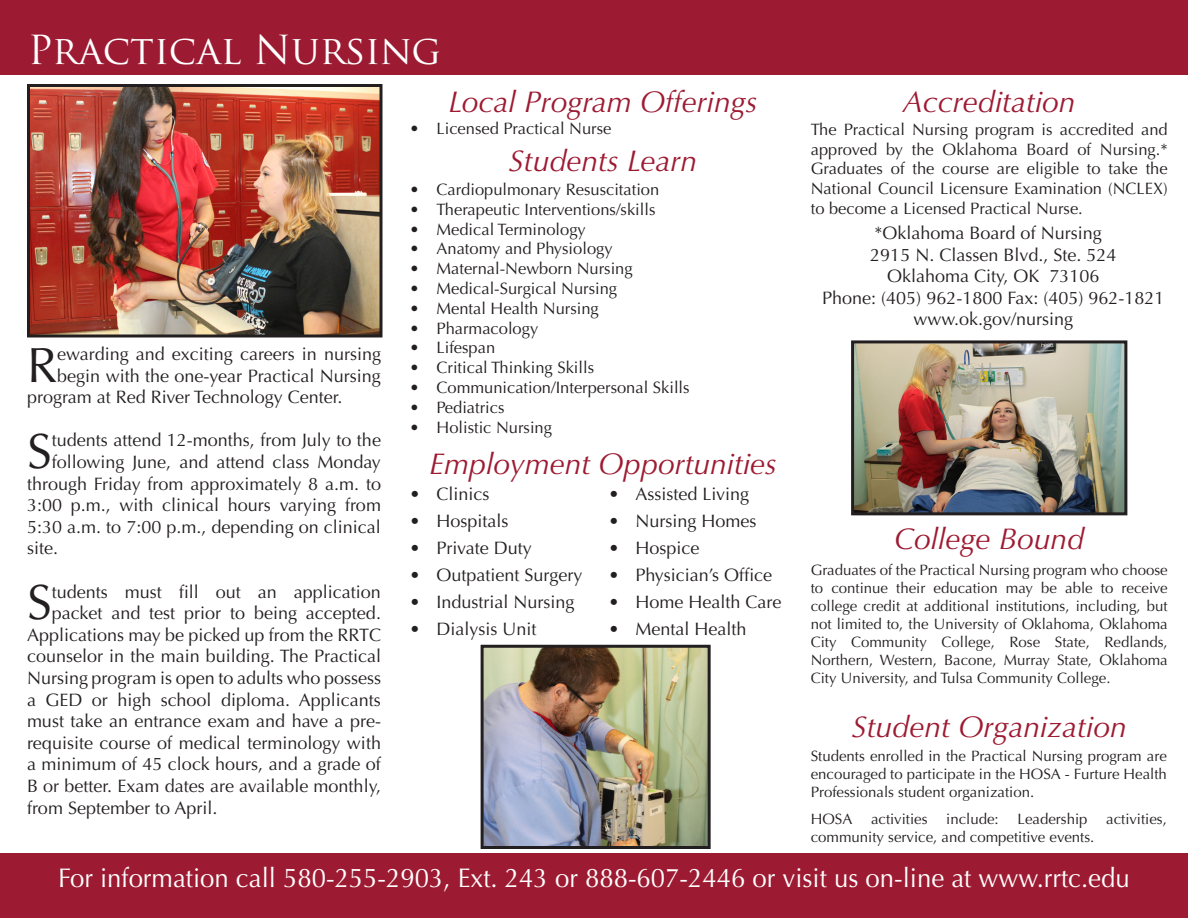
<style>
.page{position:relative;width:1188px;height:918px;background:#fff}
.page>*{position:absolute;margin:0;border:0;box-sizing:border-box;transform-origin:0 0}
.t1{font:49.5px "Optima";color:#231f20}
.t2{font:39px "Trajan Pro";letter-spacing:-.005em;color:#fff}
.t3{font:italic 30px "Optima";color:#9d1b32}
.t4{font:27px "Optima";color:#fff;scale:.95 1}
.t5{font:18px "Optima";color:#231f20}
.t6{font:16.5px/19.8px "Optima";color:#231f20;text-align:justify}
.t7{font:15px/18px "Optima";color:#231f20;text-align:justify}
</style>
<div class="page">
<div style="left:0;top:0;width:1188px;height:75px;background:#9d1b32"></div>
<div style="left:0;top:854px;width:1188px;height:64px;background:#9d1b32"></div>
<img style="left:31px;top:88px;width:347px;height:245px">
<div style="left:27px;top:84px;width:355px;height:253px;border:3px solid #231f20"></div>
<img style="left:485px;top:649px;width:222px;height:196px">
<div style="left:481px;top:645px;width:230px;height:204px;border:3px solid #231f20"></div>
<img style="left:855px;top:344px;width:268px;height:167px">
<div style="left:851px;top:340px;width:276px;height:175px;border:3px solid #231f20"></div>
<p class="t2" style="left:28px;top:25px;width:415px">Practical Nursing</p>
<p class="t1" style="left:27px;top:336px;width:32px">R</p>
<p class="t5" style="left:57px;top:343px;width:325px">ewarding and exciting careers in nursing</p>
<p class="t5" style="left:57px;top:365px;width:325px">begin with the one-year Practical Nursing</p>
<p class="t5" style="left:27px;top:387px;width:317px">program at Red River Technology Center.</p>
<p class="t1" style="left:27px;top:422px;width:26px">S</p>
<p class="t5" style="left:52px;top:430px;width:331px">tudents attend 12-months, from July to the</p>
<p class="t5" style="left:52px;top:451px;width:331px">following June, and attend class Monday</p>
<p class="t5" style="left:27px;top:473px;width:356px">through Friday from approximately 8 a.m. to</p>
<p class="t5" style="left:27px;top:495px;width:356px">3:00 p.m., with clinical hours varying from</p>
<p class="t5" style="left:27px;top:516px;width:355px">5:30 a.m. to 7:00 p.m., depending on clinical</p>
<p class="t5" style="left:27px;top:538px;width:33px">site.</p>
<p class="t1" style="left:27px;top:574px;width:26px">S</p>
<p class="t5" style="left:52px;top:581px;width:331px">tudents must fill out an application</p>
<p class="t5" style="left:52px;top:603px;width:331px">packet and test prior to being accepted.</p>
<p class="t5" style="left:27px;top:624px;width:356px">Applications may be picked up from the RRTC</p>
<p class="t5" style="left:27px;top:646px;width:356px">counselor in the main building. The Practical</p>
<p class="t5" style="left:27px;top:667px;width:356px">Nursing program is open to adults who possess</p>
<p class="t5" style="left:27px;top:689px;width:355px">a GED or high school diploma. Applicants</p>
<p class="t5" style="left:27px;top:711px;width:356px">must take an entrance exam and have a pre-</p>
<p class="t5" style="left:27px;top:732px;width:356px">requisite course of medical terminology with</p>
<p class="t5" style="left:27px;top:754px;width:355px">a minimum of 45 clock hours, and a grade of</p>
<p class="t5" style="left:27px;top:775px;width:356px">B or better. Exam dates are available monthly,</p>
<p class="t5" style="left:27px;top:797px;width:192px">from September to April.</p>
<p class="t3" style="left:448px;top:84px;width:311px">Local Program Offerings</p>
<p class="t6" style="left:410px;top:119px;width:203px">• Licensed Practical Nurse</p>
<p class="t3" style="left:509px;top:143px;width:190px">Students Learn</p>
<p class="t6" style="left:410px;top:180px;width:251px">• Cardiopulmonary Resuscitation</p>
<p class="t6" style="left:410px;top:200px;width:247px">• Therapeutic Interventions/skills</p>
<p class="t6" style="left:410px;top:219px;width:178px">• Medical Terminology</p>
<p class="t6" style="left:410px;top:239px;width:205px">• Anatomy and Physiology</p>
<p class="t6" style="left:410px;top:259px;width:225px">• Maternal-Newborn Nursing</p>
<p class="t6" style="left:410px;top:279px;width:209px">• Medical-Surgical Nursing</p>
<p class="t6" style="left:410px;top:299px;width:191px">• Mental Health Nursing</p>
<p class="t6" style="left:410px;top:318px;width:130px">• Pharmacology</p>
<p class="t6" style="left:410px;top:338px;width:87px">• Lifespan</p>
<p class="t6" style="left:410px;top:358px;width:186px">• Critical Thinking Skills</p>
<p class="t6" style="left:410px;top:378px;width:282px">• Communication/Interpersonal Skills</p>
<p class="t6" style="left:410px;top:398px;width:97px">• Pediatrics</p>
<p class="t6" style="left:410px;top:417px;width:144px">• Holistic Nursing</p>
<p class="t3" style="left:429px;top:446px;width:350px">Employment Opportunities</p>
<p class="t5" style="left:410px;top:484px;width:82px">• Clinics</p>
<p class="t5" style="left:410px;top:511px;width:101px">• Hospitals</p>
<p class="t5" style="left:410px;top:538px;width:124px">• Private Duty</p>
<p class="t5" style="left:410px;top:565px;width:175px">• Outpatient Surgery</p>
<p class="t5" style="left:410px;top:592px;width:167px">• Industrial Nursing</p>
<p class="t5" style="left:410px;top:619px;width:129px">• Dialysis Unit</p>
<p class="t5" style="left:608px;top:484px;width:142px">• Assisted Living</p>
<p class="t5" style="left:608px;top:511px;width:150px">• Nursing Homes</p>
<p class="t5" style="left:608px;top:538px;width:93px">• Hospice</p>
<p class="t5" style="left:608px;top:565px;width:165px">• Physician’s Office</p>
<p class="t5" style="left:608px;top:592px;width:175px">• Home Health Care</p>
<p class="t5" style="left:608px;top:619px;width:140px">• Mental Health</p>
<p class="t3" style="left:903px;top:85px;width:174px">Accreditation</p>
<p class="t6" style="left:811px;top:120px;width:359px">The Practical Nursing program is accredited and approved by the Oklahoma Board of Nursing.* Graduates of the course are eligible to take the National Council Licensure Examination (NCLEX) to become a Licensed Practical Nurse.</p>
<p class="t5" style="left:875px;top:222px;width:229px">*Oklahoma Board of Nursing</p>
<p class="t5" style="left:870px;top:244px;width:248px">2915 N. Classen Blvd., Ste. 524</p>
<p class="t5" style="left:887px;top:266px;width:214px">Oklahoma City, OK 73106</p>
<p class="t5" style="left:822px;top:287px;width:344px">Phone: (405) 962-1800 Fax: (405) 962-1821</p>
<p class="t5" style="left:914px;top:309px;width:161px">www.ok.gov/nursing</p>
<p class="t3" style="left:894px;top:521px;width:192px">College Bound</p>
<p class="t7" style="left:811px;top:561px;width:359px">Graduates of the Practical Nursing program who choose to continue their education may be able to receive college credit at additional institutions, including, but not limited to, the University of Oklahoma, Oklahoma City Community College, Rose State, Redlands, Northern, Western, Bacone, Murray State, Oklahoma City University, and Tulsa Community College.</p>
<p class="t3" style="left:852px;top:710px;width:277px">Student Organization</p>
<p class="t7" style="left:811px;top:748px;width:358px">Students enrolled in the Practical Nursing program are encouraged to participate in the HOSA - Furture Health Professionals student organization.</p>
<p class="t7" style="left:811px;top:811px;width:358px">HOSA activities include: Leadership activities, community service, and competitive events.</p>
<p class="t4" style="left:58px;top:862px;width:1129px">For information call 580-255-2903, Ext. 243 or 888-607-2446 or visit us on-line at www.rrtc.edu</p>
</div>
